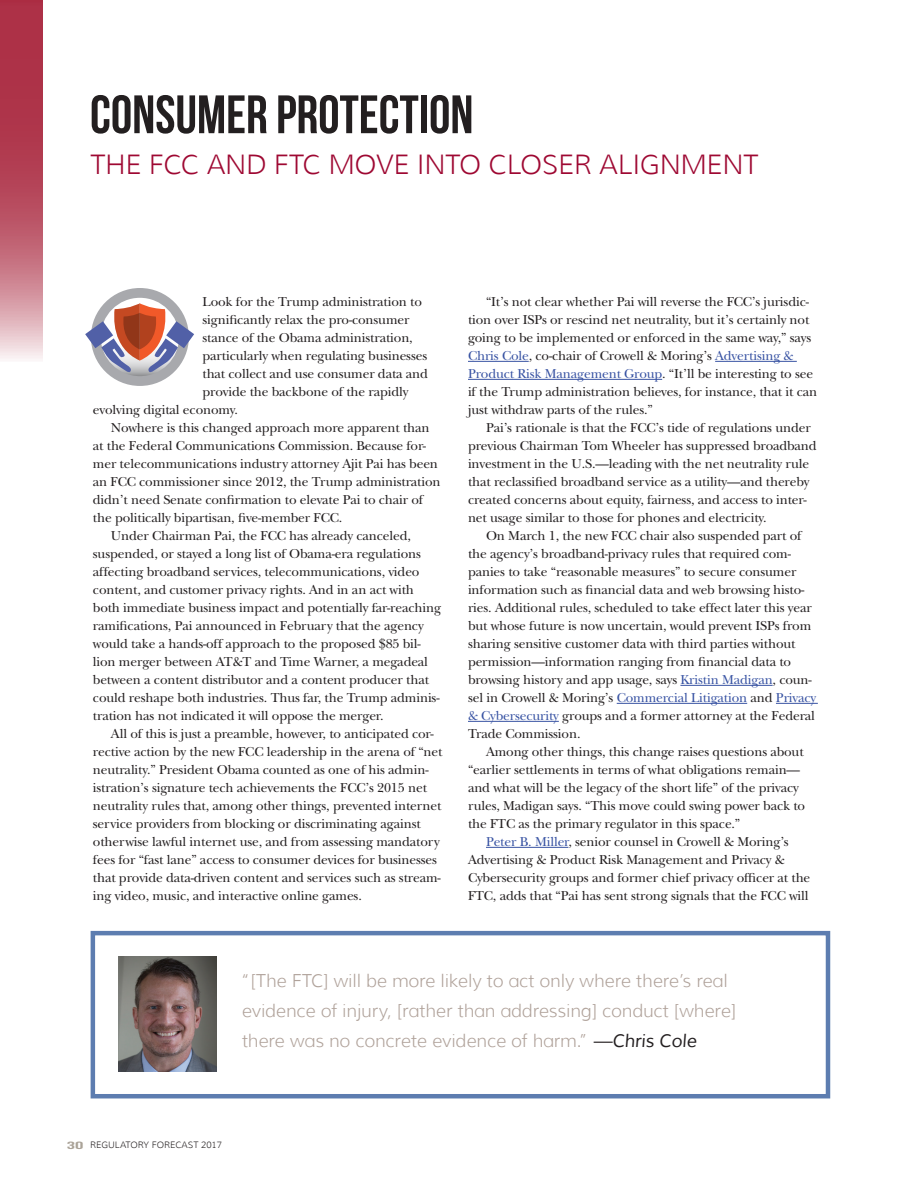
<style>
.page{position:relative;width:918px;height:1188px;background:#fff}
.page>*{position:absolute;margin:0;border:0;box-sizing:border-box;transform-origin:0 0}
.t1{font:54px "Bebas Neue";color:#231f20}
.t2{font:300 27px "Muli";letter-spacing:-.01em;color:#9e0832}
.t3{font:300 18px/30px "Muli";letter-spacing:-.01em;color:#b0a29a}
.t4{font:13.5px/18px "New Baskerville";letter-spacing:-.01em;color:#231f20}
.t5{font:300 9px "Muli";color:#231f20}
.s1{color:#3853a3}
.s2{font-weight:400;font-style:italic;color:#231f20}
.s3{font-family:"Bebas Neue";font-weight:400;font-size:10.5px;color:#aaa398}
</style>
<div class="page">
<svg style="left:0;top:0;width:43px;height:359px;background:#be5c6d"></svg>
<svg style="left:85px;top:288px;width:109px;height:98px"></svg>
<hr style="left:468px;top:361px;width:61px;height:1px;background:#3853a3">
<hr style="left:715px;top:361px;width:82px;height:1px;background:#3853a3">
<hr style="left:468px;top:379px;width:194px;height:1px;background:#3853a3">
<hr style="left:680px;top:685px;width:93px;height:1px;background:#3853a3">
<hr style="left:617px;top:703px;width:130px;height:1px;background:#3853a3">
<hr style="left:776px;top:703px;width:42px;height:1px;background:#3853a3">
<hr style="left:468px;top:721px;width:91px;height:1px;background:#3853a3">
<hr style="left:486px;top:847px;width:82px;height:1px;background:#3853a3">
<img style="left:118px;top:957px;width:99px;height:114px">
<h1 class="t1" style="left:90px;top:85px;width:385px">CONSUMER PROTECTION</h1>
<h2 class="t2" style="left:90px;top:148px;width:670px">THE FCC AND FTC MOVE INTO CLOSER ALIGNMENT</h2>
<p class="t4" style="left:202px;top:293px;width:221px">Look for the Trump administration to</p>
<p class="t4" style="left:202px;top:311px;width:209px">significantly relax the pro-consumer</p>
<p class="t4" style="left:202px;top:329px;width:212px">stance of the Obama administration,</p>
<p class="t4" style="left:202px;top:347px;width:226px">particularly when regulating businesses</p>
<p class="t4" style="left:202px;top:365px;width:227px">that collect and use consumer data and</p>
<p class="t4" style="left:202px;top:383px;width:207px">provide the backbone of the rapidly</p>
<p class="t4" style="left:93px;top:401px;width:147px">evolving digital economy.</p>
<p class="t4" style="left:111px;top:419px;width:320px">Nowhere is this changed approach more apparent than</p>
<p class="t4" style="left:93px;top:437px;width:335px">at the Federal Communications Commission. Because for-</p>
<p class="t4" style="left:93px;top:455px;width:347px">mer telecommunications industry attorney Ajit Pai has been</p>
<p class="t4" style="left:93px;top:473px;width:349px">an FCC commissioner since 2012, the Trump administration</p>
<p class="t4" style="left:93px;top:491px;width:332px">didn’t need Senate confirmation to elevate Pai to chair of</p>
<p class="t4" style="left:93px;top:509px;width:251px">the politically bipartisan, five-member FCC.</p>
<p class="t4" style="left:111px;top:527px;width:302px">Under Chairman Pai, the FCC has already canceled,</p>
<p class="t4" style="left:93px;top:545px;width:330px">suspended, or stayed a long list of Obama-era regulations</p>
<p class="t4" style="left:93px;top:563px;width:328px">affecting broadband services, telecommunications, video</p>
<p class="t4" style="left:93px;top:581px;width:323px">content, and customer privacy rights. And in an act with</p>
<p class="t4" style="left:93px;top:599px;width:350px">both immediate business impact and potentially far-reaching</p>
<p class="t4" style="left:93px;top:617px;width:332px">ramifications, Pai announced in February that the agency</p>
<p class="t4" style="left:93px;top:635px;width:329px">would take a hands-off approach to the proposed $85 bil-</p>
<p class="t4" style="left:93px;top:653px;width:337px">lion merger between AT&amp;T and Time Warner, a megadeal</p>
<p class="t4" style="left:93px;top:671px;width:338px">between a content distributor and a content producer that</p>
<p class="t4" style="left:93px;top:689px;width:348px">could reshape both industries. Thus far, the Trump adminis-</p>
<p class="t4" style="left:93px;top:707px;width:292px">tration has not indicated it will oppose the merger.</p>
<p class="t4" style="left:111px;top:725px;width:324px">All of this is just a preamble, however, to anticipated cor-</p>
<p class="t4" style="left:93px;top:743px;width:351px">rective action by the new FCC leadership in the arena of “net</p>
<p class="t4" style="left:93px;top:761px;width:337px">neutrality.” President Obama counted as one of his admin-</p>
<p class="t4" style="left:93px;top:779px;width:336px">istration’s signature tech achievements the FCC’s 2015 net</p>
<p class="t4" style="left:93px;top:797px;width:350px">neutrality rules that, among other things, prevented internet</p>
<p class="t4" style="left:93px;top:815px;width:329px">service providers from blocking or discriminating against</p>
<p class="t4" style="left:93px;top:833px;width:348px">otherwise lawful internet use, and from assessing mandatory</p>
<p class="t4" style="left:93px;top:851px;width:346px">fees for “fast lane” access to consumer devices for businesses</p>
<p class="t4" style="left:93px;top:869px;width:349px">that provide data-driven content and services such as stream-</p>
<p class="t4" style="left:93px;top:887px;width:270px">ing video, music, and interactive online games.</p>
<p class="t4" style="left:468px;top:293px;width:351px;text-indent:18px">“It’s not clear whether Pai will reverse the FCC’s jurisdic&shy;tion over ISPs or rescind net neutrality, but it’s certainly not going to be implemented or enforced in the same way,” says <span class="s1">Chris Cole</span>, co-chair of Crowell &amp; Moring’s <span class="s1">Advertising &amp; Product Risk Management Group</span>. “It’ll be interesting to see if the Trump administration believes, for instance, that it can just withdraw parts of the rules.”</p>
<p class="t4" style="left:468px;top:419px;width:350px;text-indent:18px">Pai’s rationale is that the FCC’s tide of regulations under previous Chairman Tom Wheeler has suppressed broadband investment in the U.S.—leading with the net neutrality rule that reclassified broadband service as a utility—and thereby created concerns about equity, fairness, and access to inter&shy;net usage similar to those for phones and electricity.</p>
<p class="t4" style="left:468px;top:527px;width:350px;text-indent:18px">On March 1, the new FCC chair also suspended part of the agency’s broadband-privacy rules that required com&shy;panies to take “reasonable measures” to secure consumer information such as financial data and web browsing histo&shy;ries. Additional rules, scheduled to take effect later this year but whose future is now uncertain, would prevent ISPs from sharing sensitive customer data with third parties without permission—information ranging from financial data to browsing history and app usage, says <span class="s1">Kristin Madigan</span>, coun&shy;sel in Crowell &amp; Moring’s <span class="s1">Commercial Litigation</span> and <span class="s1">Privacy &amp; Cybersecurity</span> groups and a former attorney at the Federal Trade Commission.</p>
<p class="t4" style="left:468px;top:743px;width:339px;text-indent:18px">Among other things, this change raises questions about “earlier settlements in terms of what obligations remain— and what will be the legacy of the short life” of the privacy rules, Madigan says. “This move could swing power back to the FTC as the primary regulator in this space.”</p>
<p class="t4" style="left:468px;top:833px;width:344px;text-indent:18px"><span class="s1">Peter B. Miller</span>, senior counsel in Crowell &amp; Moring’s Advertising &amp; Product Risk Management and Privacy &amp; Cybersecurity groups and former chief privacy officer at the FTC, adds that “Pai has sent strong signals that the FCC will</p>
<h3 class="t3" style="left:242px;top:966px;width:496px">“[The FTC] will be more likely to act only where there’s real evidence of injury, [rather than addressing] conduct [where] there was no concrete evidence of harm.” <span class="s2">—Chris Cole</span></h3>
<p class="t5" style="left:67px;top:1140px;width:157px"><span class="s3">30</span> REGULATORY FORECAST 2017</p>
</div>
